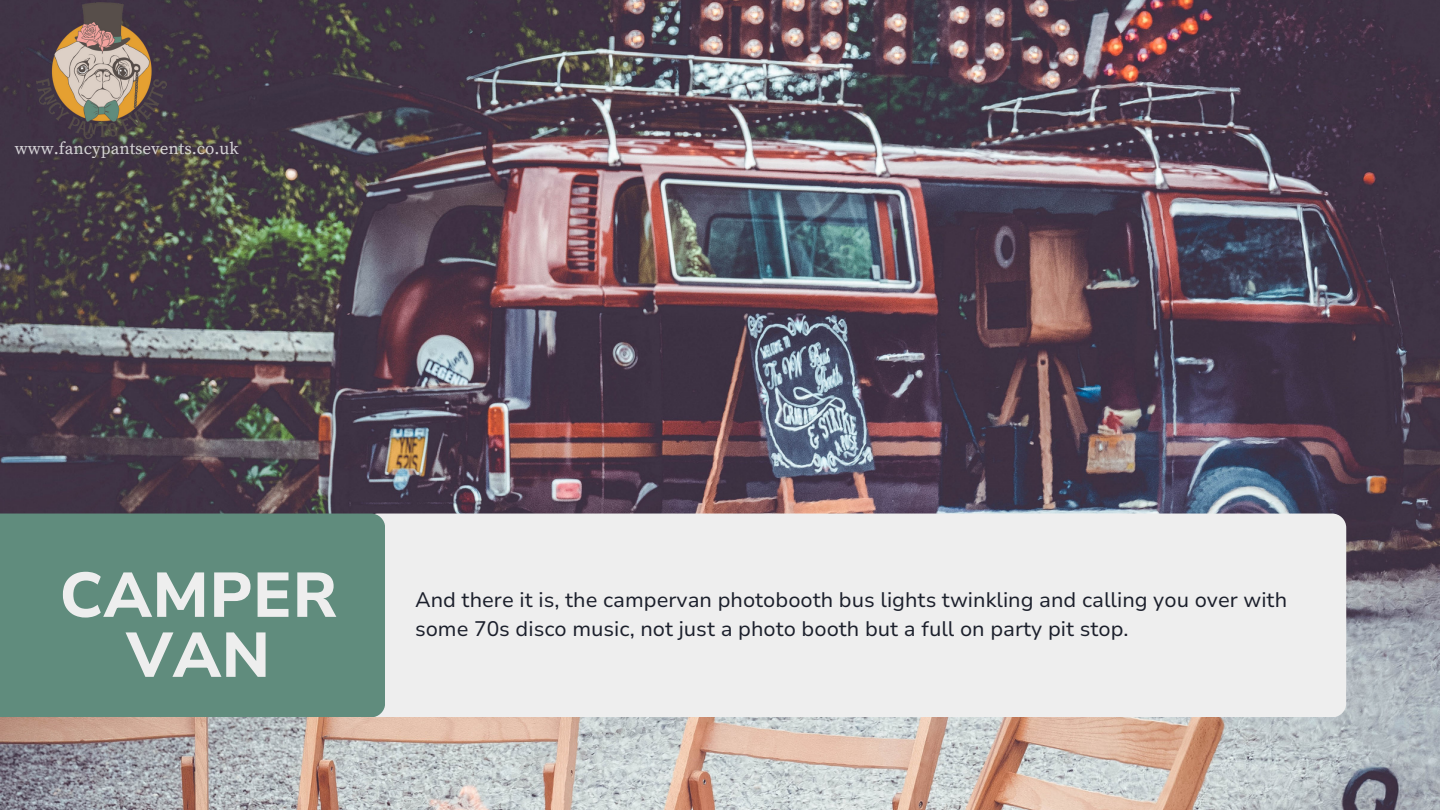
<style>
.page{position:relative;width:1440px;height:810px;background:#fff}
.page>*{position:absolute;margin:0;border:0;box-sizing:border-box;transform-origin:0 0}
.t1{font:800 63px/60px "Nunito Sans 10 pt";color:#eee;text-align:center}
.t2{font:21px/29.2px "Nunito Sans 10 pt";color:#1b1f2b}
.t3{font:17px "Source Serif Pro";color:#fff}
</style>
<div class="page">
<img style="left:0;top:0;width:1440px;height:810px">
<div style="left:364px;top:514px;width:982px;height:203px;background:#eee;border-radius:14px"></div>
<div style="left:0;top:514px;width:385px;height:203px;background:#608c7d"></div>
<img style="left:36px;top:2px;width:131px;height:137px">
<p class="t3" style="left:15px;top:138px;width:226px">www.fancypantsevents.co.uk</p>
<p class="t1" style="left:59px;top:566px;width:280px">CAMPER<br>VAN</p>
<p class="t2" style="left:415px;top:586px;width:874px">And there it is, the campervan photobooth bus lights twinkling and calling you over with some 70s disco music, not just a photo booth but a full on party pit stop.</p>
</div>
